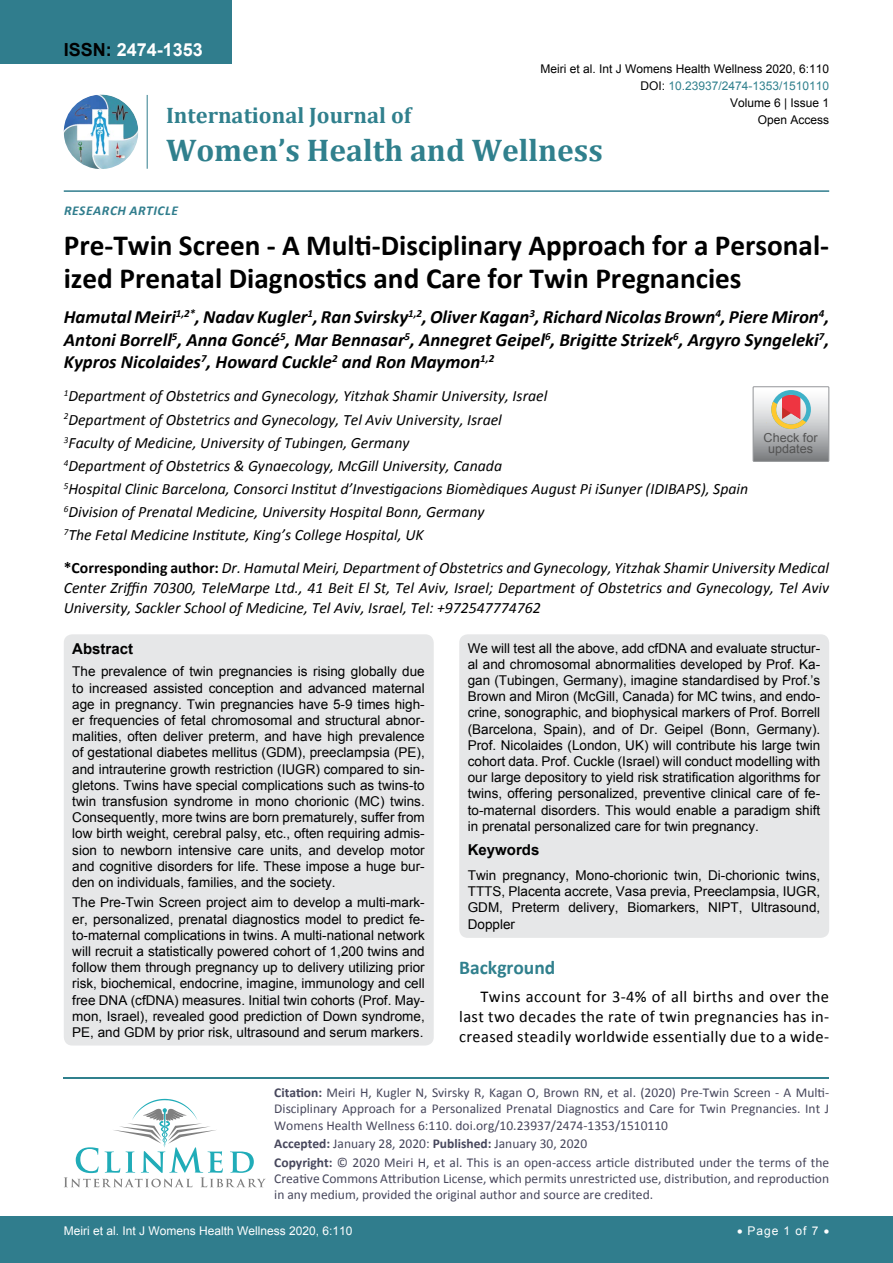
<style>
.page{position:relative;width:893px;height:1263px;background:#fff}
.page>*{position:absolute;margin:0;border:0;box-sizing:border-box;transform-origin:0 0}
.t1{font:700 31.5px "Cambria";color:#30808d}
.t2{font:700 29.25px/33px "Calibri";color:#000}
.t3{font:700 22.5px "Cambria";color:#30808d}
.t4{font:700 19.5px "Calibri";color:#30808d}
.t5{font:italic 700 18.75px/22.5px "Calibri";color:#000;text-align:justify}
.t6{font:700 18px "Arial";color:#fff}
.t7{font:16.5px/19.8px "Calibri";letter-spacing:.02em;color:#000;text-align:justify}
.t8{font:italic 15.75px/23.1px "Calibri";color:#000;text-align:justify}
.t9{font:700 15px "Arial";color:#000}
.t10{font:13.5px/16.2px "Arial";color:#000;text-align:justify}
.t11{font:13.5px/16.2px "Calibri";color:#47475c}
.t12{font:italic 700 13.5px "Calibri";letter-spacing:.04em;color:#307d8d}
.t13{font:12.3px/10.6px "Arial";color:#535353;text-align:center}
.t14{font:12px "Arial";color:#000}
.t15{font:12px "Arial";color:#fff}
.t16{font:12px "Arial";color:#30808d}
.s1{color:#000}
.s2{font-weight:700;font-style:normal}
.s3{font-weight:700}
</style>
<div class="page">
<div style="left:0;top:0;width:231px;height:64px;background:#307d8d"></div>
<img style="left:64px;top:95px;width:74px;height:74px;border-radius:37px">
<hr style="left:147px;top:95px;width:1px;height:74px;background:#307d8d">
<hr style="left:64px;top:190px;width:765px;height:2px;background:#307d8d">
<div style="left:0;top:1217px;width:893px;height:46px;background:#307d8d"></div>
<hr style="left:64px;top:1077px;width:765px;height:1px;background:#30808d">
<svg style="left:64px;top:1099px;width:202px;height:88px"></svg>
<div style="left:64px;top:634px;width:370px;height:411px;background:#e6e7e8;border-radius:9px"></div>
<div style="left:459px;top:634px;width:370px;height:304px;background:#e6e7e8;border-radius:9px"></div>
<div style="left:753px;top:386px;width:76px;height:76px;border:1px solid #939598"></div>
<svg style="left:753px;top:387px;width:76px;height:74px;background:#bdb6b3"></svg>
<h3 class="t6" style="left:64px;top:38px;width:141px"><span class="s1">ISSN:</span> 2474-1353</h3>
<p class="t14" style="left:540px;top:60px;width:290px">Meiri et al. Int J Womens Health Wellness 2020, 6:110</p>
<p class="t14" style="left:730px;top:95px;width:101px">Volume 6 | Issue 1</p>
<p class="t16" style="left:640px;top:78px;width:190px"><span class="s1">DOI:</span> 10.23937/2474-1353/1510110</p>
<p class="t14" style="left:758px;top:112px;width:73px">Open Access</p>
<h3 class="t3" style="left:166px;top:100px;width:247px">International Journal of</h3>
<h1 class="t1" style="left:166px;top:128px;width:438px">Women’s Health and Wellness</h1>
<p class="t12" style="left:64px;top:202px;width:39px">Research</p>
<p class="t12" style="left:129px;top:202px;width:50px">Article</p>
<h2 class="t2" style="left:64px;top:229px;width:767px">Pre-Twin Screen - A Multi-Disciplinary Approach for a Personal&shy;ized Prenatal Diagnostics and Care for Twin Pregnancies</h2>
<p class="t5" style="left:64px;top:306px;width:767px">Hamutal Meiri<sup>1,2*</sup>, Nadav Kugler<sup>1</sup>, Ran Svirsky<sup>1,2</sup>, Oliver Kagan<sup>3</sup>, Richard Nicolas Brown<sup>4</sup>, Piere Miron<sup>4</sup>, Antoni Borrell<sup>5</sup>, Anna Goncé<sup>5</sup>, Mar Bennasar<sup>5</sup>, Annegret Geipel<sup>6</sup>, Brigitte Strizek<sup>6</sup>, Argyro Syngeleki<sup>7</sup>, Kypros Nicolaides<sup>7</sup>, Howard Cuckle<sup>2</sup> and Ron Maymon<sup>1,2</sup></p>
<p class="t8" style="left:64px;top:384px;width:686px;text-align:left"><sup>1</sup>Department of Obstetrics and Gynecology, Yitzhak Shamir University, Israel<br><sup>2</sup>Department of Obstetrics and Gynecology, Tel Aviv University, Israel<br><sup>3</sup>Faculty of Medicine, University of Tubingen, Germany<br><sup>4</sup>Department of Obstetrics &amp; Gynaecology, McGill University, Canada<br><sup>5</sup>Hospital Clinic Barcelona, Consorci Institut d’Investigacions Biomèdiques August Pi iSunyer (IDIBAPS), Spain <sup>6</sup>Division of Prenatal Medicine, University Hospital Bonn, Germany<br><sup>7</sup>The Fetal Medicine Institute, King’s College Hospital, UK</p>
<p class="t13" style="left:764px;top:433px;width:56px">Check for updates</p>
<p class="t8" style="left:64px;top:558px;width:767px;line-height:19.8px"><span class="s2">*Corresponding author:</span> Dr. Hamutal Meiri, Department of Obstetrics and Gynecology, Yitzhak Shamir University Medical Center Zriffin 70300, TeleMarpe Ltd., 41 Beit El St, Tel Aviv, Israel; Department of Obstetrics and Gynecology, Tel Aviv University, Sackler School of Medicine, Tel Aviv, Israel, Tel: +972547774762</p>
<p class="t9" style="left:72px;top:638px;width:62px">Abstract</p>
<p class="t10" style="left:72px;top:664px;width:354px">The prevalence of twin pregnancies is rising globally due to increased assisted conception and advanced maternal age in pregnancy. Twin pregnancies have 5-9 times high&shy;er frequencies of fetal chromosomal and structural abnor&shy;malities, often deliver preterm, and have high prevalence of gestational diabetes mellitus (GDM), preeclampsia (PE), and intrauterine growth restriction (IUGR) compared to sin&shy;gletons. Twins have special complications such as twins-to twin transfusion syndrome in mono chorionic (MC) twins.<br>Consequently, more twins are born prematurely, suffer from low birth weight, cerebral palsy, etc., often requiring admis&shy;sion to newborn intensive care units, and develop motor and cognitive disorders for life. These impose a huge bur&shy;den on individuals, families, and the society.</p>
<p class="t10" style="left:72px;top:895px;width:354px">The Pre-Twin Screen project aim to develop a multi-mark&shy;er, personalized, prenatal diagnostics model to predict fe&shy;to-maternal complications in twins. A multi-national network will recruit a statistically powered cohort of 1,200 twins and follow them through pregnancy up to delivery utilizing prior risk, biochemical, endocrine, imagine, immunology and cell free DNA (cfDNA) measures. Initial twin cohorts (Prof. May&shy;mon, Israel), revealed good prediction of Down syndrome, PE, and GDM by prior risk, ultrasound and serum markers.</p>
<p class="t10" style="left:468px;top:640px;width:354px">We will test all the above, add cfDNA and evaluate structur&shy;al and chromosomal abnormalities developed by Prof. Ka&shy;gan (Tubingen, Germany), imagine standardised by Prof.’s Brown and Miron (McGill, Canada) for MC twins, and endo&shy;crine, sonographic, and biophysical markers of Prof. Borrell (Barcelona, Spain), and of Dr. Geipel (Bonn, Germany).<br>Prof. Nicolaides (London, UK) will contribute his large twin cohort data. Prof. Cuckle (Israel) will conduct modelling with our large depository to yield risk stratification algorithms for twins, offering personalized, preventive clinical care of fe&shy;to-maternal disorders. This would enable a paradigm shift in prenatal personalized care for twin pregnancy.</p>
<p class="t9" style="left:468px;top:840px;width:73px">Keywords</p>
<p class="t10" style="left:468px;top:867px;width:354px">Twin pregnancy, Mono-chorionic twin, Di-chorionic twins, TTTS, Placenta accrete, Vasa previa, Preeclampsia, IUGR, GDM, Preterm delivery, Biomarkers, NIPT, Ultrasound, Doppler</p>
<h3 class="t4" style="left:459px;top:955px;width:98px">Background</h3>
<p class="t7" style="left:459px;top:987px;width:371px;text-indent:21px">Twins account for 3-4% of all births and over the last two decades the rate of twin pregnancies has in&shy;creased steadily worldwide essentially due to a wide-</p>
<p class="t11" style="left:274px;top:1084px;width:556px;text-align:justify"><span class="s3">Citation:</span> Meiri H, Kugler N, Svirsky R, Kagan O, Brown RN, et al. (2020) Pre-Twin Screen - A Multi-Disciplinary Approach for a Personalized Prenatal Diagnostics and Care for Twin Pregnancies. Int J Womens Health Wellness 6:110. doi.org/10.23937/2474-1353/1510110</p>
<p class="t11" style="left:274px;top:1134px;width:556px;line-height:18.6px"><span class="s3">Accepted:</span> January 28, 2020: <span class="s3">Published:</span> January 30, 2020<br><span class="s3">Copyright:</span> © 2020 Meiri H, et al. This is an open-access article distributed under the terms of the</p>
<p class="t11" style="left:274px;top:1170px;width:556px">Creative Commons Attribution License, which permits unrestricted use, distribution, and reproduction in any medium, provided the original author and source are credited.</p>
<p class="t15" style="left:64px;top:1223px;width:290px">Meiri et al. Int J Womens Health Wellness 2020, 6:110</p>
<p class="t15" style="left:737px;top:1223px;width:94px">• Page 1 of 7 •</p>
</div>
